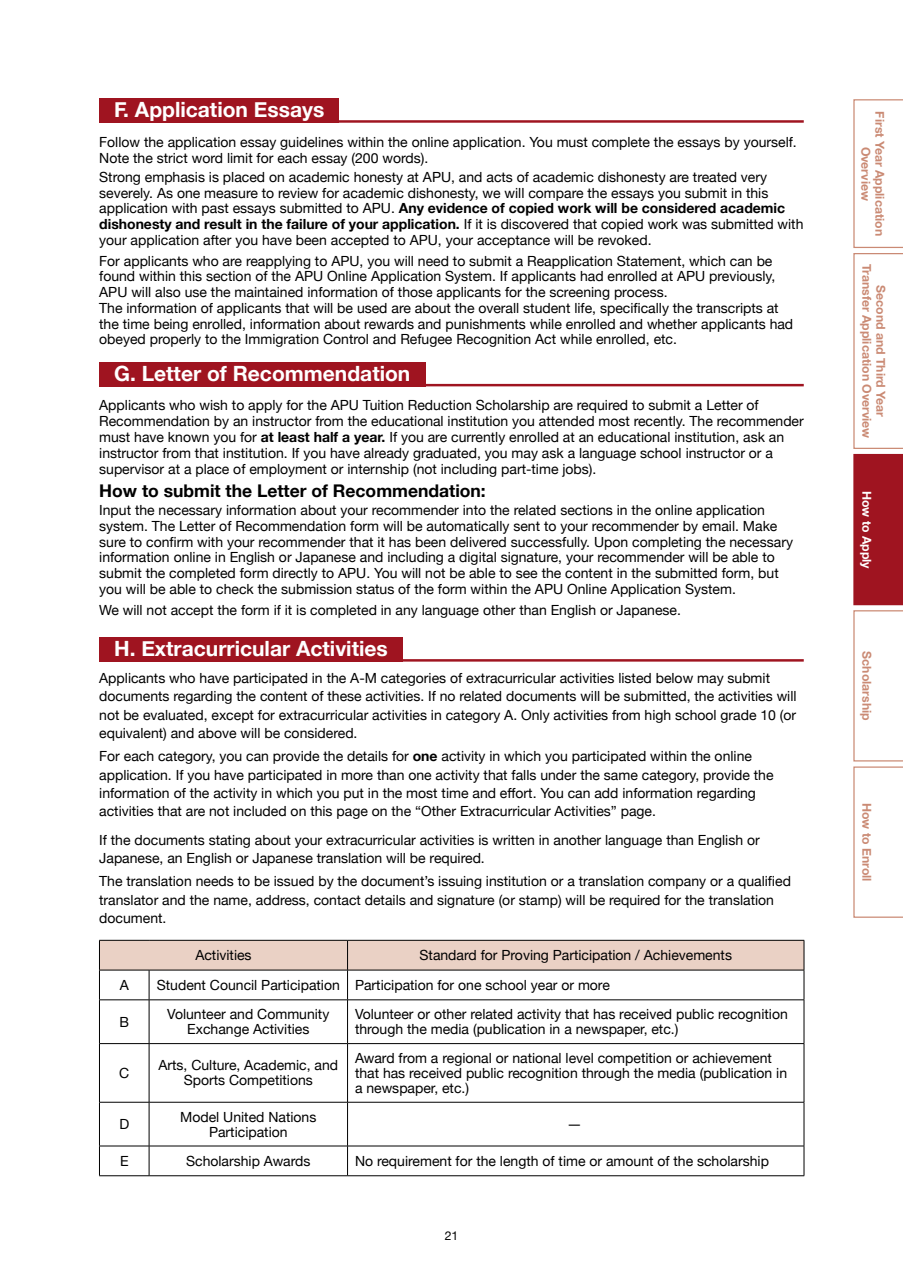
<style>
.page{position:relative;width:903px;height:1275px;background:#fff}
.page>*{position:absolute;margin:0;border:0;box-sizing:border-box;transform-origin:0 0}
.t1{font:700 21px "Helvetica Neue";color:#fff}
.t2{font:700 17.5px "Helvetica Neue";color:#000}
.t3{font:14px/15.8px "Helvetica Neue";color:#000}
.t4{font:700 12.25px/14px "Helvetica Neue";color:#ca8a74;text-align:center}
.t5{font:700 12.25px "Helvetica Neue";color:#fff}
.t6{font:12.25px "Helvetica Neue";color:#000}
.s1{font-weight:700}
</style>
<div class="page">
<svg style="left:853px;top:99px;width:50px;height:819px"></svg>
<div style="left:99px;top:98px;width:240px;height:25px;background:#9f1420"></div>
<hr style="left:99px;top:120px;width:705px;height:3px;background:#9f1420">
<div style="left:99px;top:362px;width:326px;height:24px;background:#9f1420"></div>
<hr style="left:99px;top:384px;width:705px;height:2px;background:#9f1420">
<div style="left:99px;top:637px;width:304px;height:25px;background:#9f1420"></div>
<hr style="left:99px;top:659px;width:705px;height:3px;background:#9f1420">
<div style="left:100px;top:941px;width:704px;height:29px;background:#ead1c5"></div>
<hr style="left:804px;top:940px;width:1px;height:30px;background:#000">
<hr style="left:99px;top:970px;width:1px;height:30px;background:#000">
<hr style="left:149px;top:970px;width:1px;height:30px;background:#000">
<hr style="left:347px;top:970px;width:1px;height:30px;background:#000">
<hr style="left:804px;top:970px;width:1px;height:30px;background:#000">
<hr style="left:99px;top:999px;width:50px;height:1px;background:#000">
<hr style="left:99px;top:1000px;width:1px;height:43px;background:#000">
<hr style="left:149px;top:999px;width:198px;height:1px;background:#000">
<hr style="left:149px;top:1000px;width:1px;height:43px;background:#000">
<hr style="left:347px;top:999px;width:457px;height:1px;background:#000">
<hr style="left:347px;top:1000px;width:1px;height:43px;background:#000">
<hr style="left:804px;top:1000px;width:1px;height:43px;background:#000">
<hr style="left:99px;top:1043px;width:50px;height:1px;background:#000">
<hr style="left:99px;top:1044px;width:1px;height:58px;background:#000">
<hr style="left:149px;top:1043px;width:198px;height:1px;background:#000">
<hr style="left:149px;top:1044px;width:1px;height:58px;background:#000">
<hr style="left:347px;top:1043px;width:457px;height:1px;background:#000">
<hr style="left:347px;top:1044px;width:1px;height:58px;background:#000">
<hr style="left:804px;top:1044px;width:1px;height:58px;background:#000">
<hr style="left:99px;top:1102px;width:50px;height:1px;background:#000">
<hr style="left:99px;top:1102px;width:1px;height:44px;background:#000">
<hr style="left:149px;top:1102px;width:198px;height:1px;background:#000">
<hr style="left:149px;top:1102px;width:1px;height:44px;background:#000">
<hr style="left:347px;top:1102px;width:457px;height:1px;background:#000">
<hr style="left:347px;top:1102px;width:1px;height:44px;background:#000">
<hr style="left:804px;top:1102px;width:1px;height:44px;background:#000">
<hr style="left:99px;top:1146px;width:50px;height:1px;background:#000">
<svg style="left:99px;top:1146px;width:1px;height:29px"></svg>
<hr style="left:149px;top:1146px;width:198px;height:1px;background:#000">
<svg style="left:149px;top:1146px;width:1px;height:29px"></svg>
<hr style="left:347px;top:1146px;width:457px;height:1px;background:#000">
<svg style="left:347px;top:1146px;width:1px;height:29px"></svg>
<svg style="left:804px;top:1146px;width:1px;height:29px"></svg>
<hr style="left:99px;top:1175px;width:50px;height:1px;background:#000">
<hr style="left:149px;top:1175px;width:198px;height:1px;background:#000">
<hr style="left:347px;top:1175px;width:457px;height:1px;background:#000">
<hr style="left:347px;top:940px;width:457px;height:1px;background:#000">
<hr style="left:347px;top:970px;width:457px;height:1px;background:#000">
<hr style="left:99px;top:940px;width:50px;height:1px;background:#000">
<hr style="left:99px;top:940px;width:1px;height:30px;background:#000">
<hr style="left:149px;top:940px;width:198px;height:1px;background:#000">
<hr style="left:347px;top:940px;width:1px;height:30px;background:#000">
<hr style="left:99px;top:970px;width:50px;height:1px;background:#000">
<hr style="left:149px;top:970px;width:198px;height:1px;background:#000">
<h1 class="t1" style="left:114px;top:93px;width:212px">F. Application Essays</h1>
<p class="t3" style="left:99px;top:135px;width:699px">Follow the application essay guidelines within the online application. You must complete the essays by yourself.<br>Note the strict word limit for each essay (200 words).</p>
<p class="t3" style="left:99px;top:170px;width:706px">Strong emphasis is placed on academic honesty at APU, and acts of academic dishonesty are treated very severely. As one measure to review for academic dishonesty, we will compare the essays you submit in this application with past essays submitted to APU. <span class="s1">Any evidence of copied work will be considered academic dishonesty and result in the failure of your application.</span> If it is discovered that copied work was submitted with your application after you have been accepted to APU, your acceptance will be revoked.</p>
<p class="t3" style="left:99px;top:253px;width:695px">For applicants who are reapplying to APU, you will need to submit a Reapplication Statement, which can be found within this section of the APU Online Application System. If applicants had enrolled at APU previously, APU will also use the maintained information of those applicants for the screening process.<br>The information of applicants that will be used are about the overall student life, specifically the transcripts at the time being enrolled, information about rewards and punishments while enrolled and whether applicants had obeyed properly to the Immigration Control and Refugee Recognition Act while enrolled, etc.</p>
<h1 class="t1" style="left:114px;top:357px;width:298px">G. Letter of Recommendation</h1>
<p class="t3" style="left:99px;top:398px;width:706px">Applicants who wish to apply for the APU Tuition Reduction Scholarship are required to submit a Letter of Recommendation by an instructor from the educational institution you attended most recently. The recommender must have known you for <span class="s1">at least half a year.</span> If you are currently enrolled at an educational institution, ask an instructor from that institution. If you have already graduated, you may ask a language school instructor or a supervisor at a place of employment or internship (not including part-time jobs).</p>
<p class="t2" style="left:99px;top:477px;width:388px">How to submit the Letter of Recommendation:</p>
<p class="t3" style="left:99px;top:503px;width:695px">Input the necessary information about your recommender into the related sections in the online application system. The Letter of Recommendation form will be automatically sent to your recommender by email. Make sure to confirm with your recommender that it has been delivered successfully. Upon completing the necessary information online in English or Japanese and including a digital signature, your recommender will be able to submit the completed form directly to APU. You will not be able to see the content in the submitted form, but you will be able to check the submission status of the form within the APU Online Application System.</p>
<p class="t3" style="left:99px;top:602px;width:583px">We will not accept the form if it is completed in any language other than English or Japanese.</p>
<h1 class="t1" style="left:114px;top:632px;width:275px">H. Extracurricular Activities</h1>
<p class="t3" style="left:99px;top:669px;width:699px;line-height:18.4px">Applicants who have participated in the A-M categories of extracurricular activities listed below may submit documents regarding the content of these activities. If no related documents will be submitted, the activities will not be evaluated, except for extracurricular activities in category A. Only activities from high school grade 10 (or equivalent) and above will be considered.</p>
<p class="t3" style="left:99px;top:748px;width:676px;line-height:18.4px">For each category, you can provide the details for <span class="s1">one</span> activity in which you participated within the online application. If you have participated in more than one activity that falls under the same category, provide the information of the activity in which you put in the most time and effort. You can add information regarding activities that are not included on this page on the “Other Extracurricular Activities” page.</p>
<p class="t3" style="left:99px;top:831px;width:662px;line-height:18.4px">If the documents stating about your extracurricular activities is written in another language than English or<br>Japanese, an English or Japanese translation will be required.</p>
<p class="t3" style="left:99px;top:873px;width:693px;line-height:18.4px">The translation needs to be issued by the document’s issuing institution or a translation company or a qualified translator and the name, address, contact details and signature (or stamp) will be required for the translation document.</p>
<p class="t3" style="left:195px;top:948px;width:58px">Activities</p>
<p class="t3" style="left:419px;top:948px;width:314px">Standard for Proving Participation / Achievements</p>
<p class="t3" style="left:120px;top:978px;width:11px">A</p>
<p class="t3" style="left:157px;top:978px;width:455px">Student Council Participation Participation for one school year or more</p>
<p class="t3" style="left:119px;top:1015px;width:11px">B</p>
<p class="t3" style="left:167px;top:1008px;width:164px;line-height:14.9px;text-align:center">Volunteer and Community<br>Exchange Activities</p>
<p class="t3" style="left:355px;top:1008px;width:434px;line-height:14.9px">Volunteer or other related activity that has received public recognition through the media (publication in a newspaper, etc.)</p>
<p class="t3" style="left:119px;top:1066px;width:12px">C</p>
<p class="t3" style="left:158px;top:1059px;width:181px;line-height:14.9px;text-align:center">Arts, Culture, Academic, and<br>Sports Competitions</p>
<p class="t3" style="left:355px;top:1051px;width:434px;line-height:14.9px">Award from a regional or national level competition or achievement that has received public recognition through the media (publication in a newspaper, etc.)</p>
<p class="t3" style="left:119px;top:1117px;width:11px">D</p>
<p class="t3" style="left:180px;top:1110px;width:138px;line-height:14.9px;text-align:center">Model United Nations<br>Participation</p>
<p class="t3" style="left:567px;top:1117px;width:15px">―</p>
<p class="t3" style="left:120px;top:1154px;width:10px">E</p>
<p class="t3" style="left:186px;top:1154px;width:126px">Scholarship Awards</p>
<p class="t3" style="left:355px;top:1154px;width:415px">No requirement for the length of time or amount of the scholarship</p>
<p class="t6" style="left:445px;top:1227px;width:15px">21</p>
<p class="t4" style="left:886px;top:111px;width:126px;rotate:90deg">First Year Application<br>Overview</p>
<p class="t4" style="left:887px;top:264px;width:176px;rotate:90deg">Second and Third Year<br>Transfer Application Overview</p>
<p class="t5" style="left:876px;top:491px;width:80px;rotate:90deg">How to Apply</p>
<p class="t4" style="left:873px;top:651px;width:71px;rotate:90deg">Scholarship</p>
<p class="t4" style="left:873px;top:803px;width:80px;rotate:90deg">How to Enroll</p>
</div>
